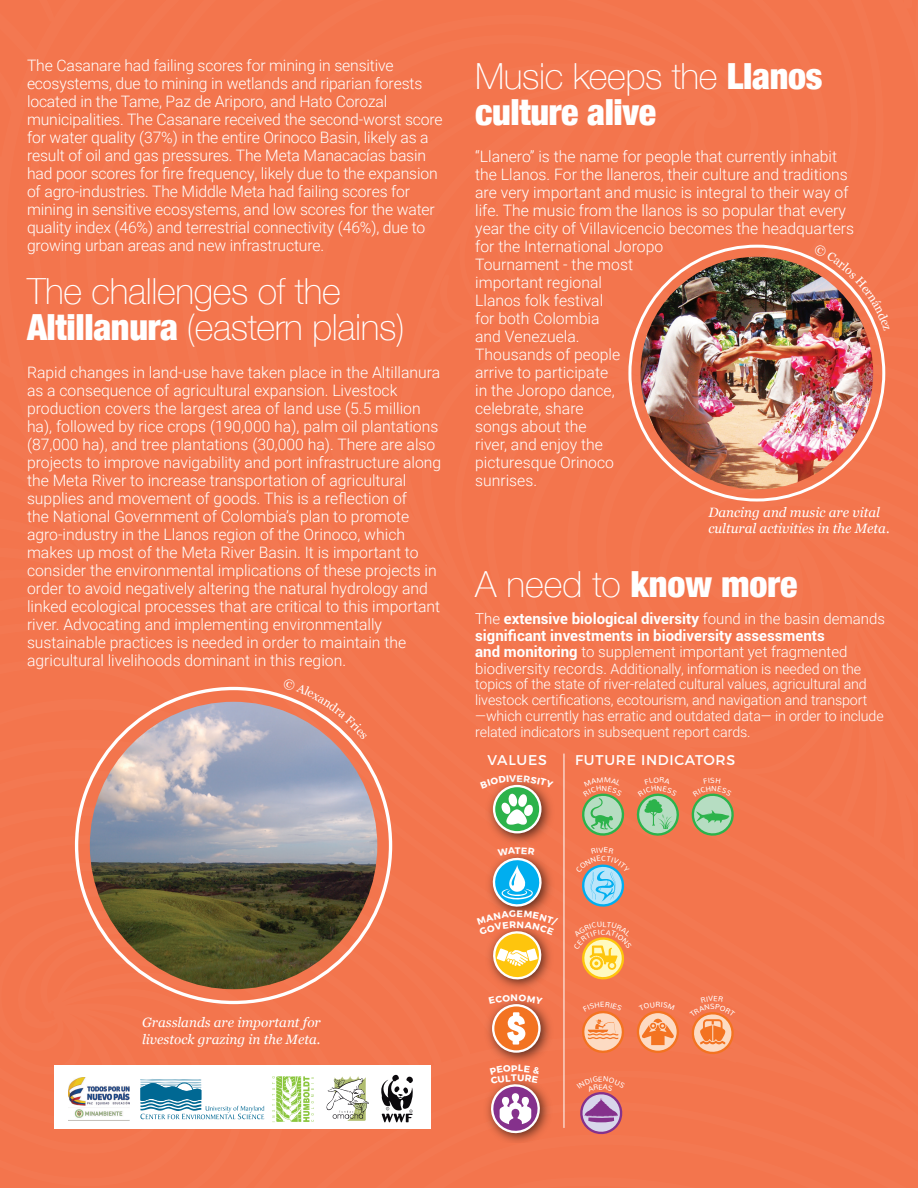
<style>
.page{position:relative;width:918px;height:1188px;background:#f3754d}
.page>*{position:absolute;margin:0;border:0;box-sizing:border-box;transform-origin:0 0}
.t1{font:900 condensed 36px/36px "Helvetica Neue";letter-spacing:-.01em;color:#fff}
.t2{font:100 36px/36px "Helvetica Neue";letter-spacing:-.01em;color:#fff}
.Heading_1{font:300 15.75px/18px "Roboto";color:#fff}
.Heading_1-2{font:700 15px/16.5px "Roboto";color:#fff}
.Heading_1-3{font:300 14.25px/15.8px "Roboto";letter-spacing:-.01em;color:#fff}
.t3{font:14.1px "Montserrat";letter-spacing:.05em;color:#fff}
.Heading_1-4{font:italic 13.5px/16.2px "Georgia";color:#fff}
.t4{font:700 9.45px "Montserrat";color:#fff}
.t5{font:7.35px "Nunito";color:#fff}
.s1{font-weight:900;font-stretch:condensed}
.s2{font-weight:100;font-stretch:normal}
.s3{font-weight:300}
.s4{font-size:15px}
</style>
<div class="page">
<img style="left:90px;top:702px;width:287px;height:287px;border-radius:144px">
<img style="left:641px;top:257px;width:232px;height:232px;border-radius:116px">
<div style="left:54px;top:1066px;width:376px;height:63px;background:#fff"></div>
<img style="left:68px;top:1077px;width:61px;height:28px">
<svg style="left:272px;top:1076px;width:42px;height:46px"></svg>
<svg style="left:381px;top:1074px;width:32px;height:48px"></svg>
<img style="left:68px;top:1107px;width:61px;height:14px">
<svg style="left:326px;top:1076px;width:43px;height:45px"></svg>
<svg style="left:140px;top:1079px;width:124px;height:40px"></svg>
<img style="left:481px;top:773px;width:77px;height:73px">
<svg style="left:494px;top:786px;width:46px;height:46px"></svg>
<div style="left:493px;top:785px;width:49px;height:48px;border:2px solid #fff;border-radius:50%"></div>
<svg style="left:501px;top:794px;width:32px;height:31px"></svg>
<img style="left:481px;top:982px;width:77px;height:14px">
<img style="left:480px;top:992px;width:77px;height:77px">
<svg style="left:638px;top:1012px;width:40px;height:40px"></svg>
<div style="left:637px;top:1011px;width:42px;height:42px;border:2px solid #f37321;border-radius:50%"></div>
<svg style="left:642px;top:1019px;width:32px;height:26px"></svg>
<hr style="left:564px;top:754px;width:1px;height:374px;background:#fff">
<img style="left:479px;top:1073px;width:78px;height:69px">
<svg style="left:480px;top:775px;width:74px;height:13px"></svg>
<svg style="left:579px;top:777px;width:48px;height:60px;background:#bda071"></svg>
<svg style="left:636px;top:777px;width:44px;height:60px;background:#b7a372"></svg>
<svg style="left:687px;top:778px;width:52px;height:59px;background:#c19d6f"></svg>
<svg style="left:477px;top:847px;width:82px;height:135px;background:#d2906c"></svg>
<svg style="left:576px;top:847px;width:54px;height:64px;background:#c29a91"></svg>
<svg style="left:574px;top:921px;width:58px;height:60px;background:#f7a05b"></svg>
<svg style="left:489px;top:994px;width:54px;height:59px"></svg>
<svg style="left:581px;top:1002px;width:44px;height:52px;background:#f69d73"></svg>
<svg style="left:639px;top:1002px;width:16px;height:9px"></svg>
<svg style="left:661px;top:1002px;width:14px;height:8px"></svg>
<svg style="left:689px;top:996px;width:48px;height:61px;background:#f58d5f"></svg>
<svg style="left:486px;top:1065px;width:59px;height:70px"></svg>
<svg style="left:577px;top:1076px;width:48px;height:60px;background:#d17c82"></svg>
<img style="left:813px;top:244px;width:77px;height:87px">
<svg style="left:283px;top:678px;width:84px;height:62px;background:#e78569"></svg>
<p class="Heading_1" style="left:27px;top:55px;width:417px">The Casanare had failing scores for mining in sensitive ecosystems, due to mining in wetlands and riparian forests located in the Tame, Paz de Ariporo, and Hato Corozal municipalities. The Casanare received the second-worst score for water quality (37%) in the entire Orinoco Basin, likely as a result of oil and gas pressures. The Meta Manacacías basin had poor scores for fire frequency, likely due to the expansion of agro-industries. The Middle Meta had failing scores for mining in sensitive ecosystems, and low scores for the water quality index (46%) and terrestrial connectivity (46%), due to growing urban areas and new infrastructure.</p>
<p class="t2" style="left:27px;top:272px;width:379px">The challenges of the<br><span class="s1">Altillanura</span> (eastern plains)</p>
<p class="Heading_1" style="left:27px;top:363px;width:416px">Rapid changes in land-use have taken place in the Altillanura as a consequence of agricultural expansion. Livestock production covers the largest area of land use (5.5 million ha), followed by rice crops (190,000 ha), palm oil plantations (87,000 ha), and tree plantations (30,000 ha). There are also projects to improve navigability and port infrastructure along the Meta River to increase transportation of agricultural supplies and movement of goods. This is a reflection of<br>the National Government of Colombia’s plan to promote agro-industry in the Llanos region of the Orinoco, which makes up most of the Meta River Basin. It is important to consider the environmental implications of these projects in order to avoid negatively altering the natural hydrology and linked ecological processes that are critical to this important river. Advocating and implementing environmentally sustainable practices is needed in order to maintain the agricultural livelihoods dominant in this region.</p>
<p class="t1" style="left:475px;top:56px;width:349px"><span class="s2">Music keeps the</span> Llanos culture alive</p>
<p class="Heading_1" style="left:475px;top:147px;width:381px">“Llanero” is the name for people that currently inhabit the Llanos. For the llaneros, their culture and traditions are very important and music is integral to their way of life. The music from the llanos is so popular that every year the city of Villavicencio becomes the headquarters for the International Joropo<br>Tournament - the most<br>important regional<br>Llanos folk festival<br>for both Colombia<br>and Venezuela.<br>Thousands of people<br>arrive to participate<br>in the Joropo dance,<br>celebrate, share<br>songs about the<br>river, and enjoy the<br>picturesque Orinoco<br>sunrises.</p>
<p class="Heading_1-4" style="left:708px;top:503px;width:183px">Dancing and music are vital cultural activities in the Meta.</p>
<p class="t1" style="left:475px;top:564px;width:324px"><span class="s2">A need to</span> know more</p>
<p class="Heading_1-2" style="left:475px;top:610px;width:411px"><span class="s3">The</span> extensive biological diversity <span class="s3">found in the basin demands </span>significant investments in biodiversity assessments<br>and monitoring <span class="s3">to supplement important yet fragmented</span></p>
<p class="Heading_1-3" style="left:475px;top:660px;width:410px"><span class="s4">biodiversity records.</span> Additionally, information is needed on the topics of the state of river-related cultural values, agricultural and livestock certifications, ecotourism, and navigation and transport —which currently has erratic and outdated data— in order to include related indicators in subsequent report cards.</p>
<p class="t3" style="left:488px;top:751px;width:61px">VALUES</p>
<p class="t3" style="left:575px;top:751px;width:162px">FUTURE INDICATORS</p>
<p class="Heading_1-4" style="left:142px;top:1014px;width:180px">Grasslands are important for livestock grazing in the Meta.</p>
<p class="t4" style="left:515px;top:845px;width:7px">T</p>
<p class="t4" style="left:511px;top:992px;width:9px">N</p>
<p class="t5" style="left:600px;top:926px;width:6px">C</p>
<p class="t5" style="left:656px;top:998px;width:6px">R</p>
</div>
